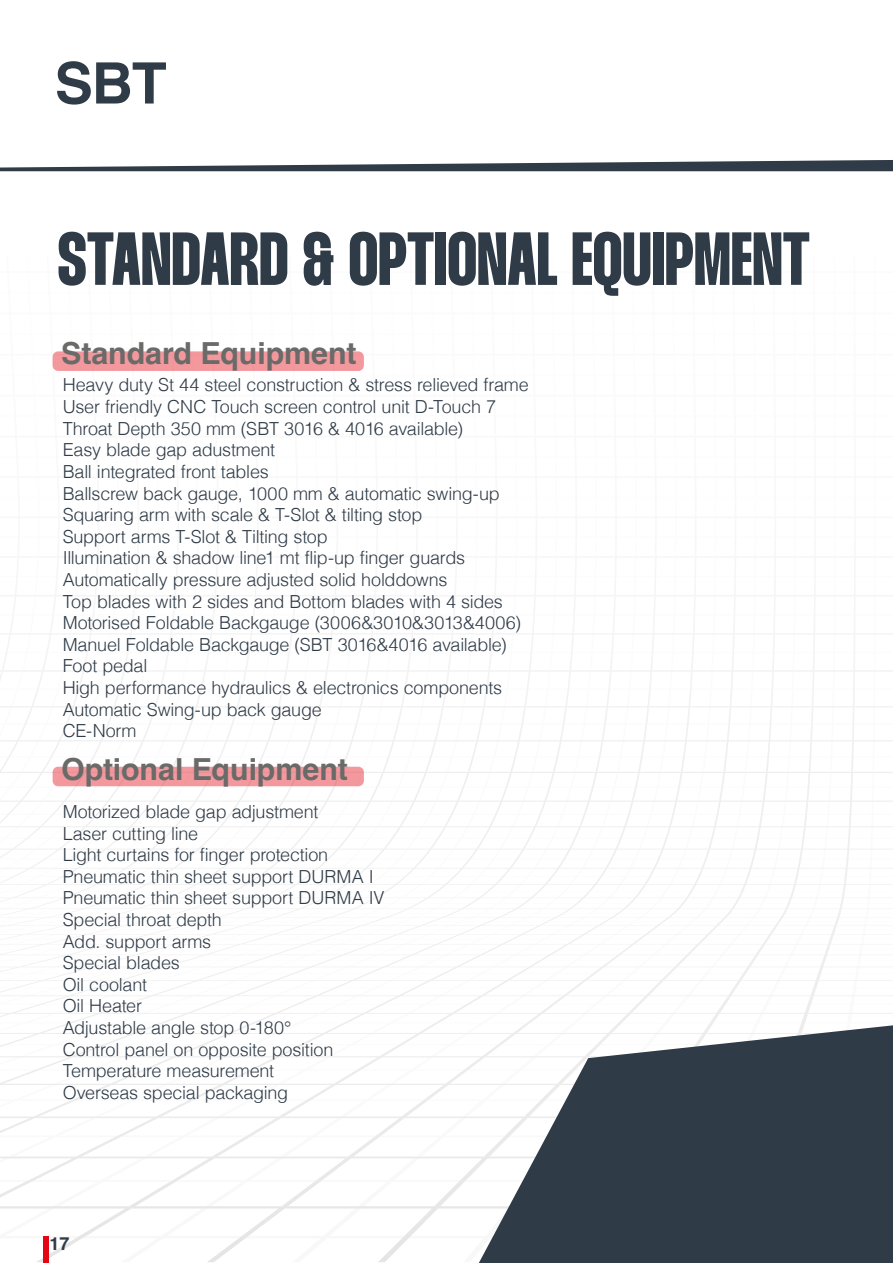
<style>
.page{position:relative;width:893px;height:1263px;background:#fff}
.page>*{position:absolute;margin:0;border:0;box-sizing:border-box;transform-origin:0 0}
.t1{font:75px "Thunder Bold LC";color:#2f3b47}
.t2{font:700 57.15px "Helvetica";color:#2f3b47}
.t3{font:700 30.45px "Helvetica";color:#6a6a69}
.t4{font:300 18px/21.6px "Helvetica";letter-spacing:-.015em;color:#2f3b47}
.t5{font:700 18px "Helvetica";color:#2f3b47}
</style>
<div class="page">
<div style="left:43px;top:1237px;width:5px;height:26px;background:#e30613"></div>
<svg style="left:0;top:160px;width:893px;height:11px"></svg>
<div style="left:53px;top:351px;width:311px;height:20px;background:#f3999e;border-radius:6px"></div>
<div style="left:53px;top:767px;width:311px;height:19px;background:#f3999e;border-radius:6px"></div>
<svg style="left:479px;top:1025px;width:414px;height:238px;fill:#2f3b47"></svg>
<h2 class="t2" style="left:55px;top:49px;width:113px">SBT</h2>
<h1 class="t1" style="left:57px;top:218px;width:754px">STANDARD &amp; OPTIONAL EQUIPMENT</h1>
<h3 class="t3" style="left:61px;top:335px;width:297px">Standard Equipment</h3>
<p class="t4" style="left:63px;top:373px;width:468px">Heavy duty St 44 steel construction &amp; stress relieved frame User friendly CNC Touch screen control unit D-Touch 7<br>Throat Depth 350 mm (SBT 3016 &amp; 4016 available)<br>Easy blade gap adustment<br>Ball integrated front tables<br>Ballscrew back gauge, 1000 mm &amp; automatic swing-up Squaring arm with scale &amp; T-Slot &amp; tilting stop<br>Support arms T-Slot &amp; Tilting stop<br>Illumination &amp; shadow line1 mt flip-up finger guards Automatically pressure adjusted solid holddowns<br>Top blades with 2 sides and Bottom blades with 4 sides Motorised Foldable Backgauge (3006&amp;3010&amp;3013&amp;4006)<br>Manuel Foldable Backgauge (SBT 3016&amp;4016 available)<br>Foot pedal<br>High performance hydraulics &amp; electronics components Automatic Swing-up back gauge<br>CE-Norm</p>
<h3 class="t3" style="left:61px;top:750px;width:288px">Optional Equipment</h3>
<p class="t4" style="left:63px;top:799px;width:323px">Motorized blade gap adjustment<br>Laser cutting line<br>Light curtains for finger protection<br>Pneumatic thin sheet support DURMA I<br>Pneumatic thin sheet support DURMA IV<br>Special throat depth<br>Add. support arms<br>Special blades<br>Oil coolant<br>Oil Heater<br>Adjustable angle stop 0-180°<br>Control panel on opposite position<br>Temperature measurement<br>Overseas special packaging</p>
<p class="t5" style="left:50px;top:1232px;width:22px">17</p>
</div>
